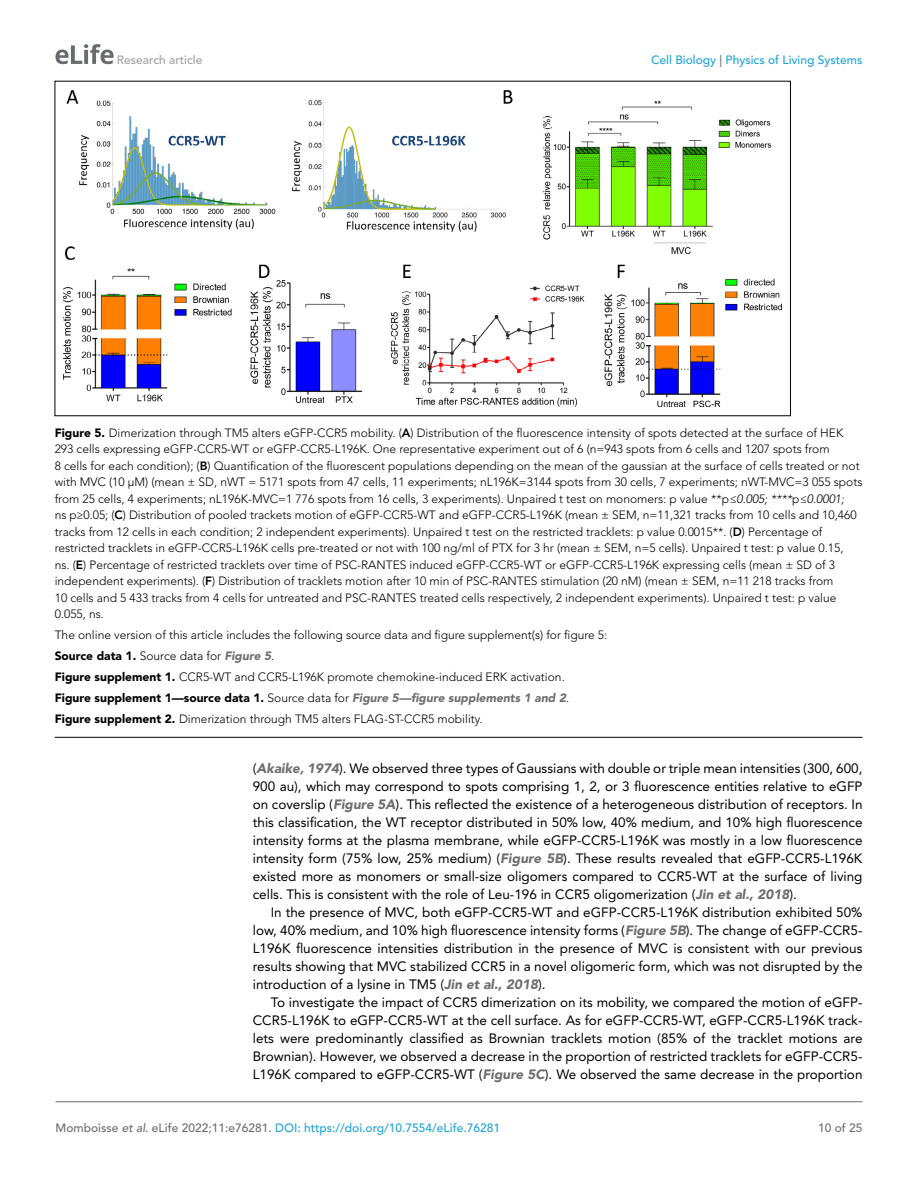
<style>
.page{position:relative;width:918px;height:1188px;background:#fff}
.page>*{position:absolute;margin:0;border:0;box-sizing:border-box;transform-origin:0 0}
.t1{font:13.5px/18px "Avenir LT Std";color:#000;text-align:justify}
.t2{font:300 12px/16.5px "Avenir LT Std";color:#000}
.t3{font:500 12px "Avenir LT Std";color:#1ea4d7}
.t4{font:500 12px "Avenir LT Std";color:#a3a09f}
.t5{font:500 12px "Avenir LT Std";color:#6e6e70}
.s1{color:#6e6e70}
.s2{font-weight:900}
.s3{font-weight:800}
.s4{font-style:italic}
.s5{font-weight:900;font-style:italic;color:#6e6e70}
.s6{font-style:italic;color:#6e6e70}
</style>
<div class="page">
<svg style="left:56px;top:44px;width:58px;height:20px"></svg>
<hr style="left:56px;top:1101px;width:806px;height:1px;background:#6e6e70">
<hr style="left:55px;top:737px;width:807px;height:1px;background:#000">
<img style="left:64px;top:90px;width:717px;height:317px">
<p class="t4" style="left:117px;top:53px;width:87px">Research article</p>
<p class="t3" style="left:651px;top:53px;width:213px">Cell Biology <span class="s1">|</span> Physics of Living Systems</p>
<p class="t2" style="left:55px;top:425px;width:809px"><span class="s2">Figure 5.</span> Dimerization through TM5 alters eGFP-CCR5 mobility. (<span class="s3">A</span>) Distribution of the fluorescence intensity of spots detected at the surface of HEK 293 cells expressing eGFP-CCR5-WT or eGFP-CCR5-L196K. One representative experiment out of 6 (n=943 spots from 6 cells and 1207 spots from<br>8 cells for each condition); (<span class="s3">B</span>) Quantification of the fluorescent populations depending on the mean of the gaussian at the surface of cells treated or not with MVC (10 μM) (mean ± SD, nWT = 5171 spots from 47 cells, 11 experiments; nL196K=3144 spots from 30 cells, 7 experiments; nWT-MVC=3 055 spots from 25 cells, 4 experiments; nL196K-MVC=1 776 spots from 16 cells, 3 experiments). Unpaired t test on monomers: p value **p<span class="s4">≤0.005; ****</span>p<span class="s4">≤0.0001;<br></span>ns p≥0.05; (<span class="s3">C</span>) Distribution of pooled trackets motion of eGFP-CCR5-WT and eGFP-CCR5-L196K (mean ± SEM, n=11,321 tracks from 10 cells and 10,460 tracks from 12 cells in each condition; 2 independent experiments). Unpaired t test on the restricted tracklets: p value 0.0015**. (<span class="s3">D</span>) Percentage of restricted tracklets in eGFP-CCR5-L196K cells pre-treated or not with 100 ng/ml of PTX for 3 hr (mean ± SEM, n=5 cells). Unpaired t test: p value 0.15,<br>ns. (<span class="s3">E</span>) Percentage of restricted tracklets over time of PSC-RANTES induced eGFP-CCR5-WT or eGFP-CCR5-L196K expressing cells (mean ± SD of 3 independent experiments). (<span class="s3">F</span>) Distribution of tracklets motion after 10 min of PSC-RANTES stimulation (20 nM) (mean ± SEM, n=11 218 tracks from<br>10 cells and 5 433 tracks from 4 cells for untreated and PSC-RANTES treated cells respectively, 2 independent experiments). Unpaired t test: p value 0.055, ns.</p>
<p class="t2" style="left:55px;top:625px;width:554px;line-height:21px">The online version of this article includes the following source data and figure supplement(s) for figure 5:<br><span class="s2">Source data 1.</span> Source data for <span class="s5">Figure 5</span>.<br><span class="s2">Figure supplement 1.</span> CCR5-WT and CCR5-L196K promote chemokine-induced ERK activation.<br><span class="s2">Figure supplement 1—source data 1.</span> Source data for <span class="s5">Figure 5—figure supplements 1 and 2</span>.<br><span class="s2">Figure supplement 2.</span> Dimerization through TM5 alters FLAG-ST-CCR5 mobility.</p>
<p class="t1" style="left:253px;top:760px;width:611px">(<span class="s5">Akaike, 1974</span>). We observed three types of Gaussians with double or triple mean intensities (300, 600, 900 au), which may correspond to spots comprising 1, 2, or 3 fluorescence entities relative to eGFP on coverslip (<span class="s5">Figure 5A</span>). This reflected the existence of a heterogeneous distribution of receptors. In this classification, the WT receptor distributed in 50% low, 40% medium, and 10% high fluorescence intensity forms at the plasma membrane, while eGFP-CCR5-L196K was mostly in a low fluorescence intensity form (75% low, 25% medium) (<span class="s5">Figure 5B</span>). These results revealed that eGFP-CCR5-L196K existed more as monomers or small-size oligomers compared to CCR5-WT at the surface of living cells. This is consistent with the role of Leu-196 in CCR5 oligomerization (<span class="s5">Jin et al., 2018</span>).</p>
<p class="t1" style="left:253px;top:904px;width:611px;text-indent:18px">In the presence of MVC, both eGFP-CCR5-WT and eGFP-CCR5-L196K distribution exhibited 50% low, 40% medium, and 10% high fluorescence intensity forms (<span class="s5">Figure 5B</span>). The change of eGFP-CCR5- L196K fluorescence intensities distribution in the presence of MVC is consistent with our previous results showing that MVC stabilized CCR5 in a novel oligomeric form, which was not disrupted by the introduction of a lysine in TM5 (<span class="s5">Jin et al., 2018</span>).</p>
<p class="t1" style="left:253px;top:994px;width:611px;text-indent:18px">To investigate the impact of CCR5 dimerization on its mobility, we compared the motion of eGFP-CCR5-L196K to eGFP-CCR5-WT at the cell surface. As for eGFP-CCR5-WT, eGFP-CCR5-L196K track&shy;lets were predominantly classified as Brownian tracklets motion (85% of the tracklet motions are Brownian). However, we observed a decrease in the proportion of restricted tracklets for eGFP-CCR5- L196K compared to eGFP-CCR5-WT (<span class="s5">Figure 5C</span>). We observed the same decrease in the proportion</p>
<p class="t3" style="left:56px;top:1121px;width:446px"><span class="s1">Momboisse</span> <span class="s6">et al</span><span class="s1">. eLife 2022;11:e76281.</span> DOI: https://doi.org/10.7554/eLife.76281</p>
<p class="t5" style="left:818px;top:1121px;width:46px">10 of 25</p>
</div>
